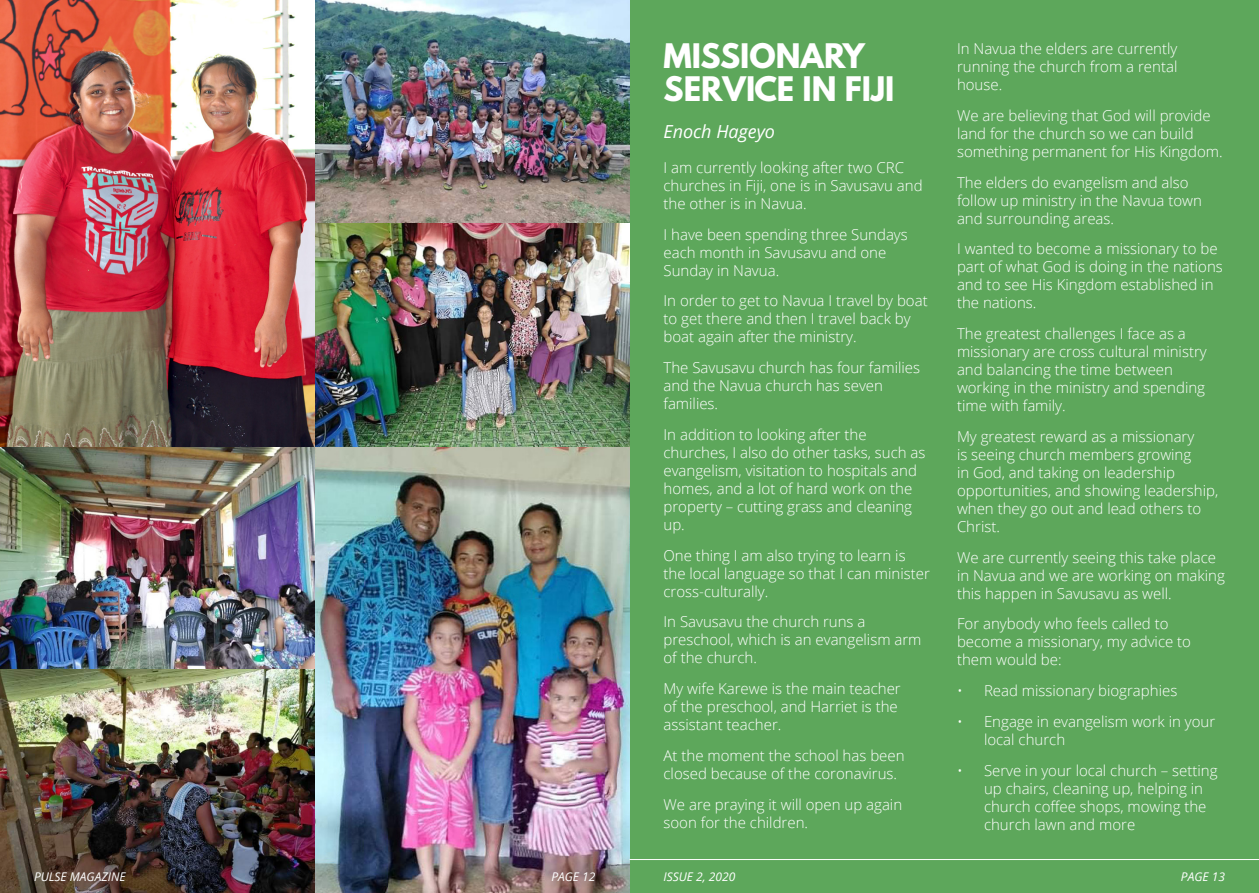
<style>
.page{position:relative;width:1259px;height:893px;background:#fff}
.page>*{position:absolute;margin:0;border:0;box-sizing:border-box;transform-origin:0 0}
.Calendar_Day_Names{font:700 30px/33px "League Spartan";color:#fff}
.Calendar_Day_Names-2{font:italic 18px "Open Sans";color:#fff}
.Calendar_Day_Names-3{font:300 15px/18px "Open Sans";color:#fff}
.Calendar_Day_Names-4{font:italic 12px "Open Sans";color:#fff}
</style>
<div class="page">
<div style="left:629px;top:859px;width:630px;height:34px;background:#5da75b"></div>
<div style="left:629px;top:0;width:630px;height:859px;background:#5da75b"></div>
<img style="left:0;top:0;width:629px;height:893px">
<hr style="left:629px;top:859px;width:630px;height:1px;background:#fff">
<p class="Calendar_Day_Names-4" style="left:34px;top:868px;width:93px">PULSE MAGAZINE</p>
<p class="Calendar_Day_Names-4" style="left:551px;top:868px;width:46px">PAGE 12</p>
<p class="Calendar_Day_Names" style="left:663px;top:39px;width:232px">MISSIONARY<br>SERVICE IN FIJI</p>
<p class="Calendar_Day_Names-2" style="left:663px;top:119px;width:113px">Enoch Hageyo</p>
<p class="Calendar_Day_Names-3" style="left:663px;top:158px;width:261px">I am currently looking after two CRC churches in Fiji, one is in Savusavu and the other is in Navua.</p>
<p class="Calendar_Day_Names-3" style="left:663px;top:225px;width:246px">I have been spending three Sundays each month in Savusavu and one<br>Sunday in Navua.</p>
<p class="Calendar_Day_Names-3" style="left:663px;top:291px;width:266px">In order to get to Navua I travel by boat to get there and then I travel back by boat again after the ministry.</p>
<p class="Calendar_Day_Names-3" style="left:663px;top:358px;width:258px">The Savusavu church has four families and the Navua church has seven families.</p>
<p class="Calendar_Day_Names-3" style="left:663px;top:425px;width:263px">In addition to looking after the churches, I also do other tasks, such as evangelism, visitation to hospitals and homes, and a lot of hard work on the property – cutting grass and cleaning up.</p>
<p class="Calendar_Day_Names-3" style="left:663px;top:546px;width:268px">One thing I am also trying to learn is the local language so that I can minister cross-culturally.</p>
<p class="Calendar_Day_Names-3" style="left:663px;top:612px;width:259px">In Savusavu the church runs a preschool, which is an evangelism arm of the church.</p>
<p class="Calendar_Day_Names-3" style="left:663px;top:679px;width:239px">My wife Karewe is the main teacher of the preschool, and Harriet is the assistant teacher.</p>
<p class="Calendar_Day_Names-3" style="left:663px;top:746px;width:243px">At the moment the school has been closed because of the coronavirus.</p>
<p class="Calendar_Day_Names-3" style="left:663px;top:795px;width:240px">We are praying it will open up again soon for the children.</p>
<p class="Calendar_Day_Names-3" style="left:957px;top:39px;width:222px;text-align:justify">In Navua the elders are currently running the church from a rental house.</p>
<p class="Calendar_Day_Names-3" style="left:957px;top:106px;width:267px">We are believing that God will provide land for the church so we can build something permanent for His Kingdom.</p>
<p class="Calendar_Day_Names-3" style="left:957px;top:173px;width:246px">The elders do evangelism and also follow up ministry in the Navua town and surrounding areas.</p>
<p class="Calendar_Day_Names-3" style="left:957px;top:239px;width:267px">I wanted to become a missionary to be part of what God is doing in the nations and to see His Kingdom established in the nations.</p>
<p class="Calendar_Day_Names-3" style="left:957px;top:324px;width:251px">The greatest challenges I face as a missionary are cross cultural ministry and balancing the time between working in the ministry and spending time with family.</p>
<p class="Calendar_Day_Names-3" style="left:957px;top:427px;width:263px">My greatest reward as a missionary<br>is seeing church members growing<br>in God, and taking on leadership opportunities, and showing leadership, when they go out and lead others to<br>Christ.</p>
<p class="Calendar_Day_Names-3" style="left:957px;top:548px;width:269px">We are currently seeing this take place in Navua and we are working on making this happen in Savusavu as well.</p>
<p class="Calendar_Day_Names-3" style="left:957px;top:614px;width:235px">For anybody who feels called to become a missionary, my advice to them would be:</p>
<p class="Calendar_Day_Names-3" style="left:957px;top:681px;width:222px">• Read missionary biographies</p>
<p class="Calendar_Day_Names-3" style="left:984px;top:712px;width:233px;text-indent:-27px">• Engage in evangelism work in your local church</p>
<p class="Calendar_Day_Names-3" style="left:984px;top:761px;width:235px;text-indent:-27px">• Serve in your local church – setting up chairs, cleaning up, helping in church coffee shops, mowing the church lawn and more</p>
<p class="Calendar_Day_Names-4" style="left:663px;top:868px;width:73px">ISSUE 2, 2020</p>
<p class="Calendar_Day_Names-4" style="left:1181px;top:868px;width:46px">PAGE 13</p>
</div>
